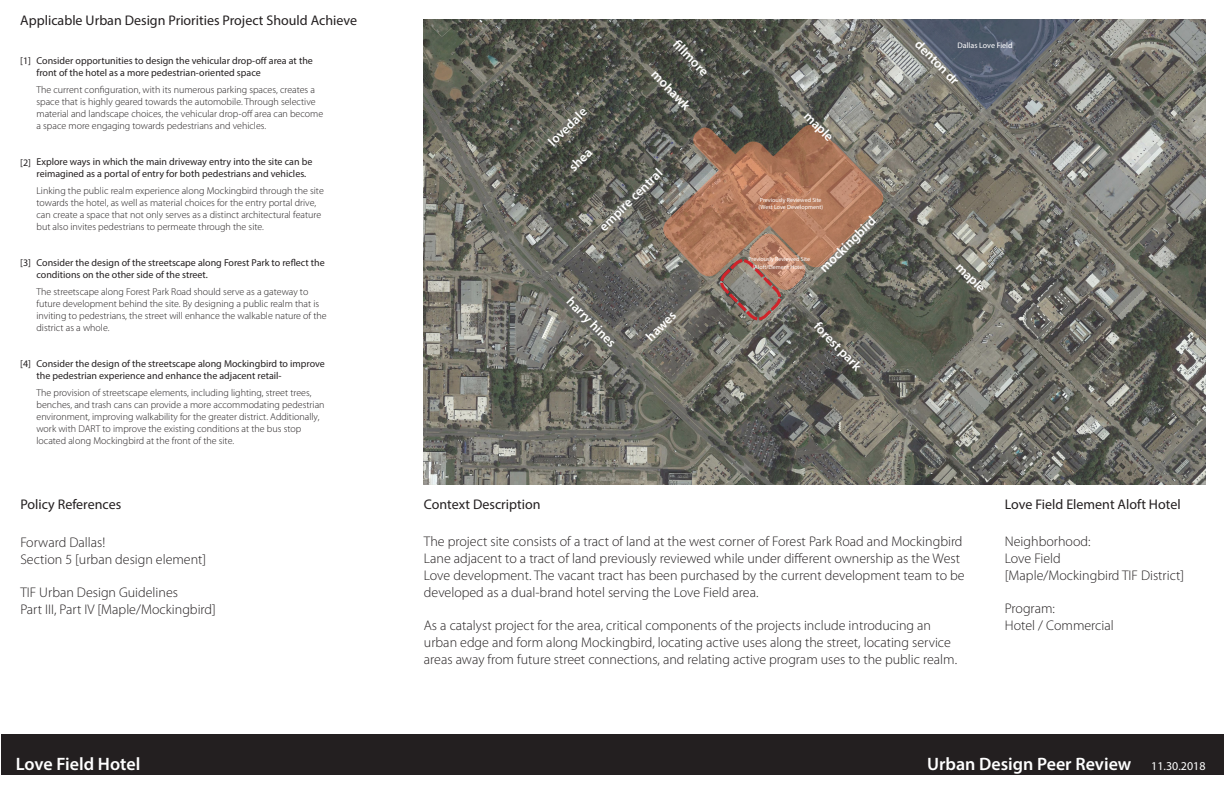
<style>
.page{position:relative;width:1224px;height:792px;background:#fff}
.page>*{position:absolute;margin:0;border:0;box-sizing:border-box;transform-origin:0 0}
.t1{font:600 18px "Myriad Pro";color:#fff}
.t2{font:300 14px/16.8px "Myriad Pro";color:#231f20}
.t3{font:14px "Myriad Pro";color:#231f20}
.t4{font:600 13.2px "Myriad Pro";color:#fff}
.t5{font:12px "Myriad Pro";color:#fff}
.t6{font:300 10px/12px "Myriad Pro";color:#231f20}
.t7{font:10px/12px "Myriad Pro";color:#231f20}
.t8{font:8px "Myriad Pro";color:#fff}
.t9{font:6px "Myriad Pro";color:#fff}
</style>
<div class="page">
<img style="left:424px;top:19px;width:782px;height:466px">
<div style="left:1px;top:734px;width:1223px;height:40px;background:#231f20"></div>
<svg style="left:902px;top:19px;width:174px;height:91px;background:#686d72"></svg>
<svg style="left:658px;top:120px;width:230px;height:202px;background:#8e7361"></svg>
<p class="t3" style="left:20px;top:12px;width:338px">Applicable Urban Design Priorities Project Should Achieve</p>
<p class="t7" style="left:20px;top:54px;width:12px">[1]</p>
<p class="t7" style="left:37px;top:54px;width:278px">Consider opportunities to design the vehicular drop-off area at the front of the hotel as a more pedestrian-oriented space</p>
<p class="t6" style="left:37px;top:84px;width:288px">The current configuration, with its numerous parking spaces, creates a space that is highly geared towards the automobile. Through selective material and landscape choices, the vehicular drop-off area can become a space more engaging towards pedestrians and vehicles.</p>
<p class="t7" style="left:37px;top:155px;width:277px">Explore ways in which the main driveway entry into the site can be reimagined as a portal of entry for both pedestrians and vehicles.</p>
<p class="t6" style="left:37px;top:185px;width:289px">Linking the public realm experience along Mockingbird through the site towards the hotel, as well as material choices for the entry portal drive, can create a space that not only serves as a distinct architectural feature but also invites pedestrians to permeate through the site.</p>
<p class="t7" style="left:37px;top:256px;width:290px">Consider the design of the streetscape along Forest Park to reflect the conditions on the other side of the street.</p>
<p class="t6" style="left:37px;top:286px;width:292px">The streetscape along Forest Park Road should serve as a gateway to future development behind the site. By designing a public realm that is inviting to pedestrians, the street will enhance the walkable nature of the district as a whole.</p>
<p class="t7" style="left:37px;top:357px;width:290px">Consider the design of the streetscape along Mockingbird to improve the pedestrian experience and enhance the adjacent retail-</p>
<p class="t6" style="left:37px;top:387px;width:290px">The provision of streetscape elements, including lighting, street trees, benches, and trash cans can provide a more accommodating pedestrian environment, improving walkability for the greater district. Additionally, work with DART to improve the existing conditions at the bus stop located along Mockingbird at the front of the site.</p>
<p class="t7" style="left:20px;top:156px;width:12px">[2]</p>
<p class="t7" style="left:20px;top:256px;width:12px">[3]</p>
<p class="t7" style="left:20px;top:357px;width:12px">[4]</p>
<p class="t4" style="left:544px;top:137px;width:50px;rotate:-44deg">lovedale</p>
<p class="t4" style="left:681px;top:36px;width:46px;rotate:46deg">fi llmore</p>
<p class="t4" style="left:660px;top:66px;width:51px;rotate:46deg">mohawk</p>
<p class="t4" style="left:565px;top:162px;width:28px;rotate:-44deg">shea</p>
<p class="t4" style="left:595px;top:222px;width:84px;rotate:-44deg">empire central</p>
<p class="t4" style="left:813px;top:108px;width:37px;rotate:46deg">maple</p>
<p class="t9" style="left:760px;top:196px;width:63px">Previously Reviewed Site</p>
<p class="t9" style="left:759px;top:203px;width:66px">(West Love Development)</p>
<p class="t9" style="left:748px;top:256px;width:63px">Previously Reviewed Site</p>
<p class="t9" style="left:753px;top:263px;width:55px">(Aloft/Element Hotel)</p>
<p class="t4" style="left:816px;top:263px;width:75px;rotate:-44deg">mockingbird</p>
<p class="t4" style="left:575px;top:293px;width:66px;rotate:46deg">harry hines</p>
<p class="t4" style="left:642px;top:332px;width:38px;rotate:-44deg">hawes</p>
<p class="t4" style="left:823px;top:318px;width:63px;rotate:46deg">forest park</p>
<p class="t4" style="left:924px;top:36px;width:58px;rotate:46deg">denton dr</p>
<p class="t8" style="left:958px;top:40px;width:57px">Dallas Love Field</p>
<p class="t4" style="left:964px;top:259px;width:37px;rotate:46deg">maple</p>
<p class="t3" style="left:20px;top:495px;width:102px">Policy References</p>
<p class="t3" style="left:424px;top:495px;width:118px">Context Description</p>
<p class="t2" style="left:424px;top:533px;width:542px">The project site consists of a tract of land at the west corner of Forest Park Road and Mockingbird Lane adjacent to a tract of land previously reviewed while under different ownership as the West Love development. The vacant tract has been purchased by the current development team to be developed as a dual-brand hotel serving the Love Field area.</p>
<p class="t2" style="left:424px;top:617px;width:535px">As a catalyst project for the area, critical components of the projects include introducing an urban edge and form along Mockingbird, locating active uses along the street, locating service areas away from future street connections, and relating active program uses to the public realm.</p>
<p class="t2" style="left:20px;top:534px;width:86px">Forward Dallas!</p>
<p class="t2" style="left:20px;top:551px;width:187px">Section 5 [urban design element]</p>
<p class="t2" style="left:20px;top:584px;width:159px">TIF Urban Design Guidelines</p>
<p class="t2" style="left:20px;top:601px;width:197px">Part III, Part IV [Maple/Mockingbird]</p>
<p class="t3" style="left:1005px;top:495px;width:177px">Love Field Element Aloft Hotel</p>
<p class="t2" style="left:1005px;top:533px;width:87px">Neighborhood:</p>
<p class="t2" style="left:1005px;top:550px;width:57px">Love Field</p>
<p class="t2" style="left:1005px;top:567px;width:181px">[Maple/Mockingbird TIF District]</p>
<p class="t2" style="left:1005px;top:600px;width:52px">Program:</p>
<p class="t2" style="left:1005px;top:617px;width:110px">Hotel / Commercial</p>
<p class="t1" style="left:16px;top:753px;width:126px">Love Field Hotel</p>
<p class="t1" style="left:927px;top:753px;width:206px">Urban Design Peer Review</p>
<p class="t5" style="left:1151px;top:759px;width:56px">11.30.2018</p>
</div>
